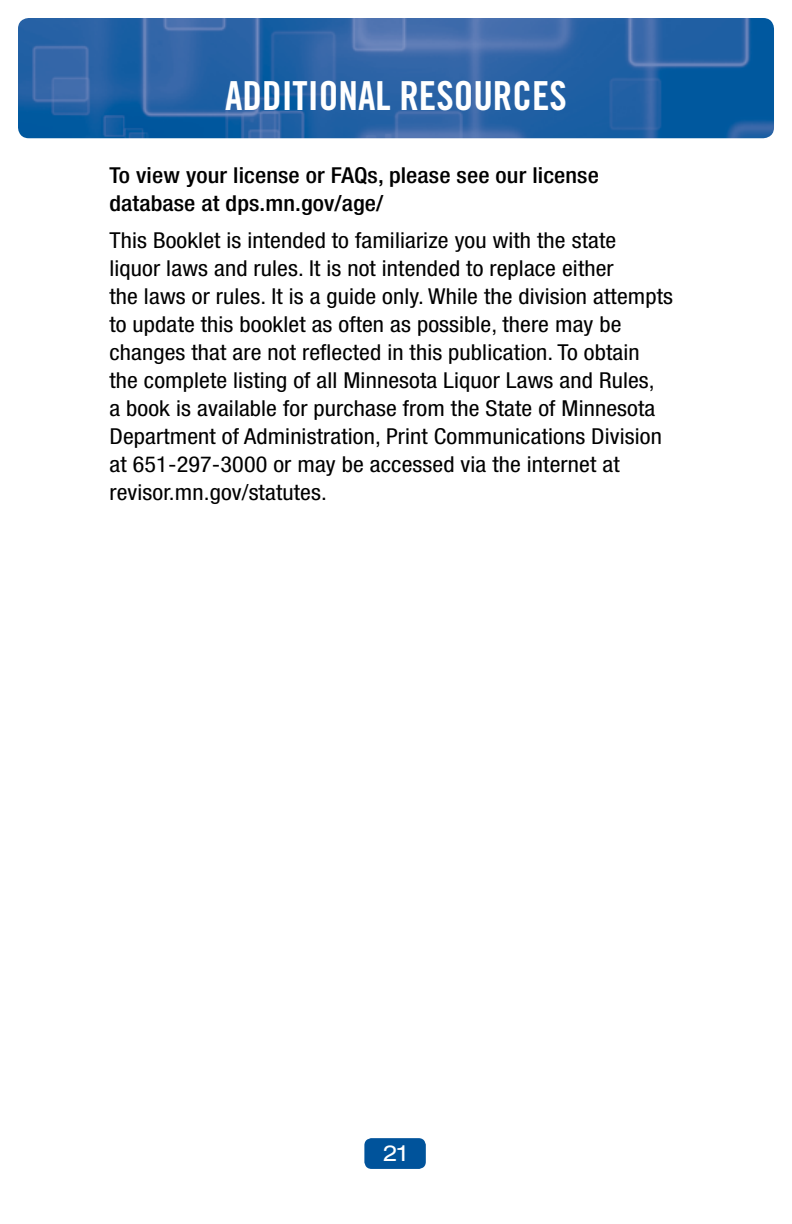
<style>
.page{position:relative;width:792px;height:1224px;background:#fff}
.page>*{position:absolute;margin:0;border:0;box-sizing:border-box;transform-origin:0 0}
.t1{font:40px "Trade Gothic LT Std Bd Cn 20";color:#fff}
.Copy{font:condensed 22px/28px "Helvetica Neue";letter-spacing:.005em;color:#000;scale:1.1 1}
.Copy-2{font:500 condensed 22px/28px "Helvetica Neue";letter-spacing:.005em;color:#000;scale:1.1 1}
.t2{font:expanded 22px "Helvetica Neue";color:#fff}
</style>
<div class="page">
<div style="left:364px;top:1138px;width:62px;height:31px;background:#00539b;border-radius:7px"></div>
<img style="left:18px;top:18px;width:756px;height:120px">
<p class="t1" style="left:225px;top:71px;width:343px">ADDITIONAL RESOURCES</p>
<p class="Copy-2" style="left:109px;top:161px;width:446px">To view your license or FAQs, please see our license database at dps.mn.gov/age/</p>
<p class="Copy" style="left:109px;top:226px;width:514px">This Booklet is intended to familiarize you with the state<br>liquor laws and rules. It is not intended to replace either<br>the laws or rules. It is a guide only. While the division attempts to update this booklet as often as possible, there may be changes that are not reflected in this publication. To obtain the complete listing of all Minnesota Liquor Laws and Rules,<br>a book is available for purchase from the State of Minnesota Department of Administration, Print Communications Division at 651-297-3000 or may be accessed via the internet at revisor.mn.gov/statutes.</p>
<p class="t2" style="left:383px;top:1140px;width:26px">21</p>
</div>
